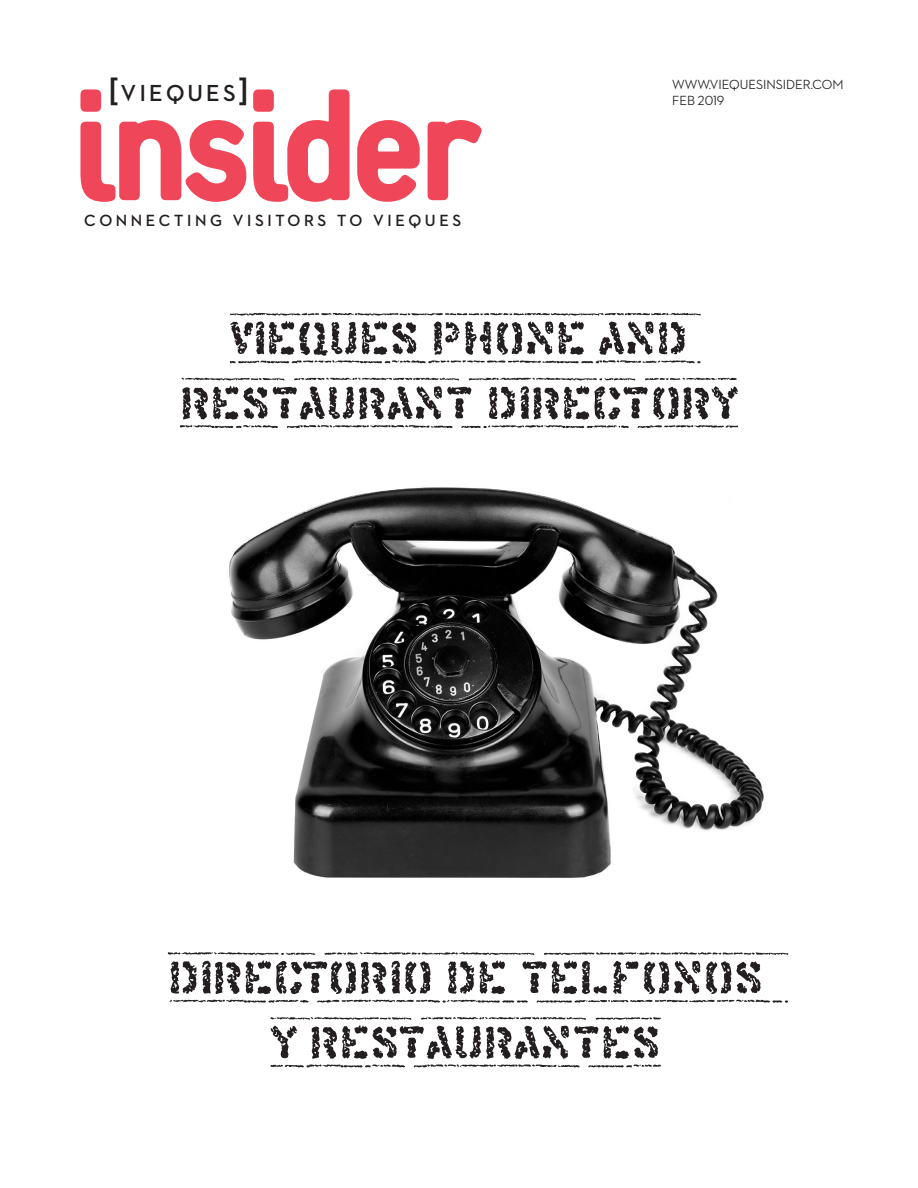
<style>
.page{position:relative;width:918px;height:1188px;background:#fff}
.page>*{position:absolute;margin:0;border:0;box-sizing:border-box;transform-origin:0 0}
.t1{font:800 148.35px "Extreme Sans";letter-spacing:-.04em;color:#ef4659}
.t2{font:54px/64.8px "Offshore Banking Business";color:#231f20;text-align:center}
.t3{font:700 23.55px "Neutraface 2 Display";letter-spacing:.14em;color:#231f20}
.t4{font:700 16.5px "Neutraface 2 Display";letter-spacing:.22em;color:#231f20}
.t5{font:500 13.5px "Neutraface 2 Display";color:#231f20}
.s1{font-size:33px}
</style>
<div class="page">
<img style="left:229px;top:487px;width:535px;height:391px">
<p class="t3" style="left:109px;top:79px;width:141px"><span class="s1">[</span>VIEQUES<span class="s1">]</span></p>
<p class="t1" style="left:71px;top:47px;width:412px">insider</p>
<p class="t4" style="left:84px;top:211px;width:378px">CONNECTING VISITORS TO VIEQUES</p>
<p class="t5" style="left:672px;top:77px;width:173px">WWW.VIEQUESINSIDER.COM</p>
<p class="t5" style="left:672px;top:93px;width:54px">FEB 2019</p>
<p class="t2" style="left:230px;top:305px;width:459px">VIEQUES PHONE AND</p>
<p class="t2" style="left:180px;top:370px;width:559px">RESTAURANT DIRECTORY</p>
<p class="t2" style="left:168px;top:945px;width:597px">DIRECTORIO DE TELÉFONOS<br>Y RESTAURANTES</p>
</div>
